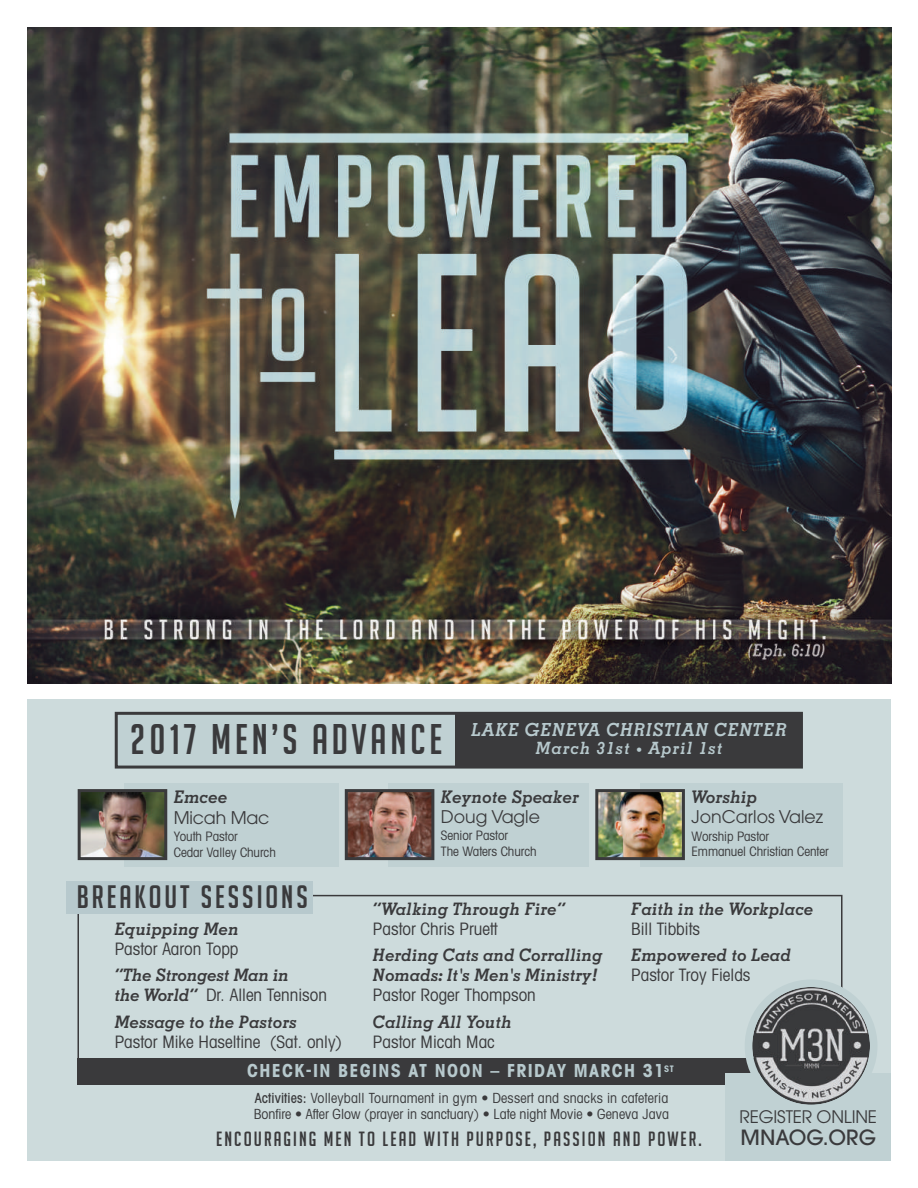
<style>
.page{position:relative;width:918px;height:1188px;background:#fff}
.page>*{position:absolute;margin:0;border:0;box-sizing:border-box;transform-origin:0 0}
.t1{font:41.85px "Big Noodle Titling";letter-spacing:.095em;color:#3a3a3c}
.t2{font:31.65px "Big Noodle Titling";letter-spacing:.095em;color:#3a3a3c}
.t3{font:500 20.85px "Avant Garde";color:#3a3a3c}
.t4{font:20.1px "Big Noodle Titling";letter-spacing:.105em;color:#3a3a3c}
.t5{font:700 condensed 18px "Avant Garde";letter-spacing:.075em;color:#b7c9cd}
.t6{font:italic 700 18px "Memphis";letter-spacing:.035em;color:#b7c9cd}
.t7{font:17.4px "Avant Garde";color:#3a3a3c}
.t8{font:italic 700 17.4px "Memphis";color:#3a3a3c}
.t9{font:17.25px "Avant Garde";letter-spacing:-.01em;color:#3a3a3c}
.t10{font:italic 700 17.1px/20px "Memphis";color:#3a3a3c}
.t11{font:condensed 17.1px "Avant Garde";color:#3a3a3c}
.t12{font:italic 700 16.95px "Memphis";letter-spacing:.06em;color:#b7c9cd}
.t13{font:condensed 13.95px/16.5px "Avant Garde";letter-spacing:.005em;color:#3a3a3c}
.t14{font:condensed 13.05px/15.6px "Avant Garde";letter-spacing:-.005em;color:#3a3a3c}
.s1{font-size:12.3px}
.s2{font-family:"Memphis";font-weight:700;font-style:italic;font-stretch:normal}
.s3{font-weight:500}
</style>
<div class="page">
<img style="left:27px;top:27px;width:864px;height:657px">
<div style="left:27px;top:699px;width:864px;height:462px;background:#cddbdc"></div>
<div style="left:640px;top:783px;width:202px;height:84px;background:#c0d1d3"></div>
<div style="left:124px;top:783px;width:214px;height:84px;background:#c0d1d3"></div>
<div style="left:388px;top:783px;width:201px;height:84px;background:#c0d1d3"></div>
<img style="left:82px;top:793px;width:81px;height:63px">
<div style="left:78px;top:789px;width:89px;height:71px;border:3px solid #3a3a3c"></div>
<img style="left:599px;top:793px;width:82px;height:63px">
<div style="left:595px;top:789px;width:90px;height:71px;border:3px solid #3a3a3c"></div>
<div style="left:66px;top:881px;width:247px;height:32px;background:#b7c9cd"></div>
<div style="left:77px;top:1058px;width:764px;height:27px;background:#3a3a3c"></div>
<div style="left:726px;top:1073px;width:165px;height:88px;background:#c0d1d3"></div>
<svg style="left:745px;top:980px;width:132px;height:125px"></svg>
<img style="left:349px;top:793px;width:81px;height:63px">
<div style="left:345px;top:789px;width:89px;height:71px;border:3px solid #3a3a3c"></div>
<div style="left:118px;top:715px;width:682px;height:51px;background:#c0d1d3"></div>
<div style="left:115px;top:712px;width:688px;height:57px;border:3px solid #3a3a3c"></div>
<div style="left:456px;top:712px;width:344px;height:55px;background:#3a3a3c"></div>
<h1 class="t1" style="left:130px;top:715px;width:314px">2017 MEN’S ADVANCE</h1>
<p class="t6" style="left:471px;top:723px;width:317px">LAKE GENEVA CHRISTIAN CENTER</p>
<p class="t12" style="left:536px;top:742px;width:188px">March 31st <span class="s1">•</span> April 1st</p>
<p class="t8" style="left:174px;top:791px;width:56px">Emcee</p>
<p class="t7" style="left:174px;top:811px;width:97px">Micah Mac</p>
<p class="t14" style="left:174px;top:830px;width:104px">Youth Pastor<br>Cedar Valley Church</p>
<h2 class="t2" style="left:77px;top:878px;width:233px">BREAKOUT SESSIONS</h2>
<p class="t10" style="left:115px;top:921px;width:126px">Equipping Men</p>
<p class="t11" style="left:115px;top:943px;width:125px">Pastor Aaron Topp</p>
<p class="t10" style="left:115px;top:967px;width:176px">“The Strongest Man in</p>
<p class="t11" style="left:115px;top:989px;width:214px"><span class="s2">the World”</span> Dr. Allen Tennison</p>
<p class="t10" style="left:115px;top:1013px;width:184px">Message to the Pastors</p>
<p class="t11" style="left:115px;top:1035px;width:229px">Pastor Mike Haseltine (Sat. only)</p>
<p class="t8" style="left:441px;top:790px;width:140px">Keynote Speaker</p>
<p class="t7" style="left:441px;top:810px;width:101px">Doug Vagle</p>
<p class="t14" style="left:441px;top:829px;width:97px">Senior Pastor<br>The Waters Church</p>
<p class="t10" style="left:373px;top:901px;width:194px">“Walking Through Fire”</p>
<p class="t11" style="left:373px;top:923px;width:126px">Pastor Chris Pruett</p>
<p class="t10" style="left:373px;top:947px;width:231px">Herding Cats and Corralling<br>Nomads: It's Men's Ministry!</p>
<p class="t11" style="left:373px;top:989px;width:164px">Pastor Roger Thompson</p>
<p class="t10" style="left:373px;top:1013px;width:140px">Calling All Youth</p>
<p class="t11" style="left:373px;top:1035px;width:123px">Pastor Micah Mac</p>
<p class="t8" style="left:692px;top:790px;width:67px">Worship</p>
<p class="t7" style="left:692px;top:810px;width:133px">JonCarlos Valez</p>
<p class="t14" style="left:692px;top:829px;width:139px">Worship Pastor<br>Emmanuel Christian Center</p>
<p class="t10" style="left:631px;top:901px;width:184px">Faith in the Workplace</p>
<p class="t11" style="left:631px;top:923px;width:70px">Bill Tibbits</p>
<p class="t10" style="left:631px;top:947px;width:161px">Empowered to Lead</p>
<p class="t11" style="left:631px;top:969px;width:121px">Pastor Troy Fields</p>
<p class="t5" style="left:247px;top:1064px;width:428px">CHECK-IN BEGINS AT NOON – FRIDAY MARCH 31<sup>ST</sup></p>
<p class="t13" style="left:254px;top:1091px;width:417px"><span class="s3">Activities:</span> Volleyball Tournament in gym • Dessert and snacks in cafeteria<br>Bonfire • After Glow (prayer in sanctuary) • Late night Movie • Geneva Java</p>
<p class="t4" style="left:216px;top:1127px;width:487px">ENCOURAGING MEN TO LEAD WITH PURPOSE, PASSION AND POWER.</p>
<p class="t9" style="left:740px;top:1111px;width:139px">REGISTER ONLINE</p>
<p class="t3" style="left:741px;top:1130px;width:137px">MNAOG.ORG</p>
</div>
